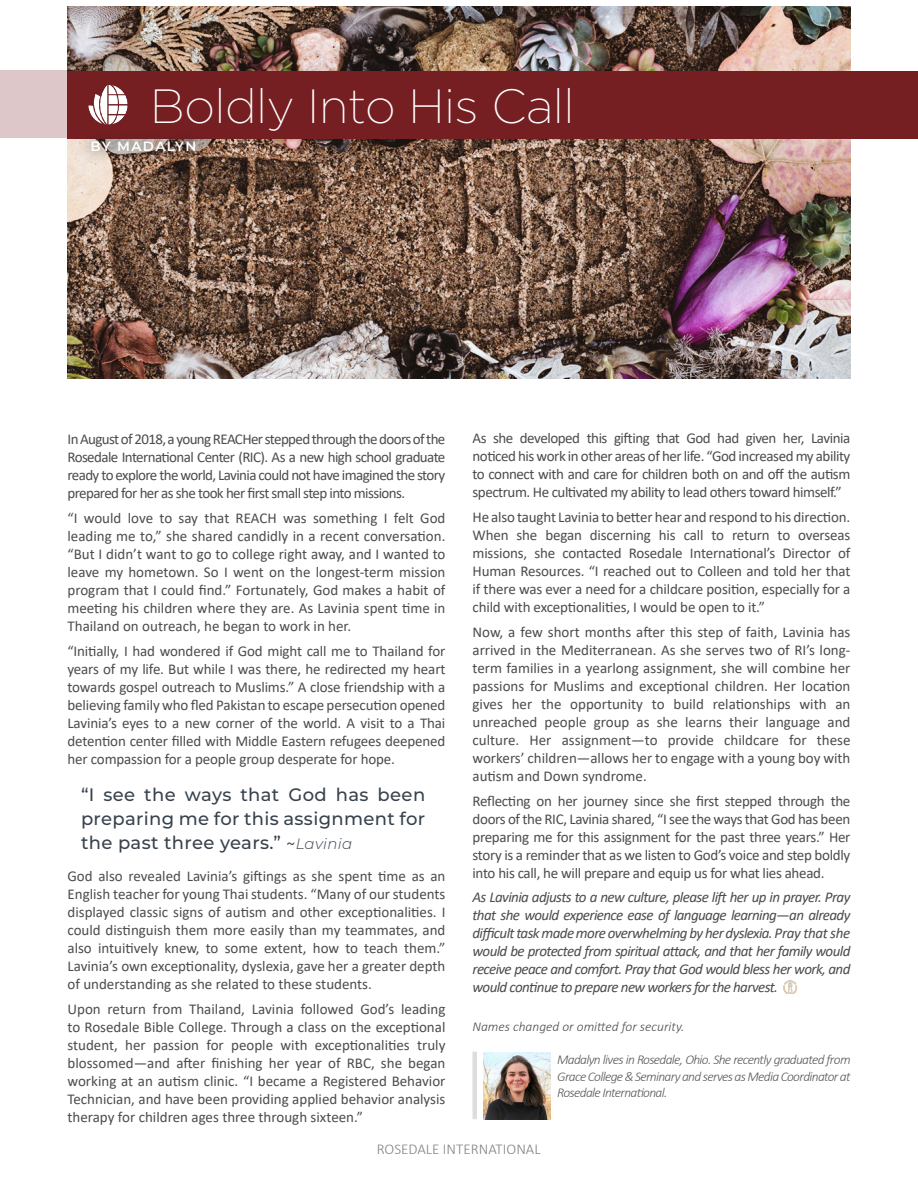
<style>
.page{position:relative;width:918px;height:1188px;background:#fff}
.page>*{position:absolute;margin:0;border:0;box-sizing:border-box;transform-origin:0 0}
.Secondary_Page_Title{font:200 48px "Gotham";letter-spacing:-.01em;color:#fff}
.Pull_Quotes_Inserts{font:500 18px/24px "Montserrat";letter-spacing:.02em;color:#38434e;text-align:justify}
.Body{font:15px/18px "Calibri";letter-spacing:-.01em;color:#4b4c4d;text-align:justify}
.Body-2{font:italic 15px/18px "Calibri";letter-spacing:-.04em;color:#4b4c4d;text-align:justify}
.Body-3{font:300 15px "Calibri";color:#808285}
.Bio{font:italic 300 13.5px/16.5px "Calibri";letter-spacing:-.05em;color:#57585a;text-align:justify}
.Body-4{font:italic 300 13.5px "Calibri";color:#4b4c4d}
.By__Name_Secondary{font:600 13.5px "Montserrat";letter-spacing:.09em;color:#fff}
.s1{font-size:15px}
.s2{font-weight:300;font-style:italic;font-size:15px}
</style>
<div class="page">
<img style="left:68px;top:6px;width:782px;height:373px">
<div style="left:0;top:70px;width:68px;height:68px;background:#ddc7c8"></div>
<div style="left:68px;top:71px;width:850px;height:68px;background:#761f22"></div>
<div style="left:77px;top:127px;width:133px;height:39px;background:#231f20;opacity:.53"></div>
<div style="left:472px;top:1052px;width:5px;height:67px;background:#dedddd"></div>
<img style="left:483px;top:1053px;width:67px;height:66px">
<img style="left:88px;top:85px;width:40px;height:40px">
<img style="left:783px;top:981px;width:14px;height:13px">
<p class="Secondary_Page_Title" style="left:150px;top:80px;width:426px">Boldly Into His Call</p>
<p class="By__Name_Secondary" style="left:91px;top:137px;width:107px">BY MADALYN</p>
<p class="Body" style="left:68px;top:430px;width:379px">In August of 2018, a young REACHer stepped through the doors of the Rosedale International Center (RIC). As a new high school graduate ready to explore the world, Lavinia could not have imagined the story prepared for her as she took her first small step into missions.</p>
<p class="Body" style="left:68px;top:509px;width:379px">“I would love to say that REACH was something I felt God leading me to,” she shared candidly in a recent conversation. “But I didn’t want to go to college right away, and I wanted to leave my hometown. So I went on the longest-term mission program that I could find.” Fortunately, God makes a habit of meeting his children where they are. As Lavinia spent time in Thailand on outreach, he began to work in her.</p>
<p class="Body" style="left:68px;top:642px;width:379px">“Initially, I had wondered if God might call me to Thailand for years of my life. But while I was there, he redirected my heart towards gospel outreach to Muslims.” A close friendship with a believing family who fled Pakistan to escape persecution opened Lavinia’s eyes to a new corner of the world. A visit to a Thai detention center filled with Middle Eastern refugees deepened her compassion for a people group desperate for hope.</p>
<p class="Pull_Quotes_Inserts" style="left:81px;top:782px;width:346px">“I see the ways that God has been preparing me for this assignment for the past three years.” <span class="s1">~</span><span class="s2">Lavinia</span></p>
<p class="Body" style="left:68px;top:867px;width:379px">God also revealed Lavinia’s giftings as she spent time as an English teacher for young Thai students. “Many of our students displayed classic signs of autism and other exceptionalities. I could distinguish them more easily than my teammates, and also intuitively knew, to some extent, how to teach them.” Lavinia’s own exceptionality, dyslexia, gave her a greater depth of understanding as she related to these students.</p>
<p class="Body" style="left:68px;top:999px;width:379px">Upon return from Thailand, Lavinia followed God’s leading to Rosedale Bible College. Through a class on the exceptional student, her passion for people with exceptionalities truly blossomed—and after finishing her year of RBC, she began working at an autism clinic. “I became a Registered Behavior Technician, and have been providing applied behavior analysis therapy for children ages three through sixteen.”</p>
<p class="Body" style="left:472px;top:429px;width:379px">As she developed this gifting that God had given her, Lavinia noticed his work in other areas of her life. “God increased my ability to connect with and care for children both on and off the autism spectrum. He cultivated my ability to lead others toward himself.”</p>
<p class="Body" style="left:472px;top:508px;width:379px">He also taught Lavinia to better hear and respond to his direction.<br>When she began discerning his call to return to overseas missions, she contacted Rosedale International’s Director of Human Resources. “I reached out to Colleen and told her that if there was ever a need for a childcare position, especially for a child with exceptionalities, I would be open to it.”</p>
<p class="Body" style="left:472px;top:622px;width:380px">Now, a few short months after this step of faith, Lavinia has arrived in the Mediterranean. As she serves two of RI’s long&shy;term families in a yearlong assignment, she will combine her passions for Muslims and exceptional children. Her location gives her the opportunity to build relationships with an unreached people group as she learns their language and culture. Her assignment—to provide childcare for these workers’ children—allows her to engage with a young boy with autism and Down syndrome.</p>
<p class="Body" style="left:472px;top:791px;width:379px">Reflecting on her journey since she first stepped through the doors of the RIC, Lavinia shared, “I see the ways that God has been preparing me for this assignment for the past three years.” Her story is a reminder that as we listen to God’s voice and step boldly into his call, he will prepare and equip us for what lies ahead.</p>
<p class="Body-2" style="left:472px;top:888px;width:379px">As Lavinia adjusts to a new culture, please lift her up in prayer. Pray that she would experience ease of language learning—an already difficult task made more overwhelming by her dyslexia. Pray that she would be protected from spiritual attack, and that her family would receive peace and comfort. Pray that God would bless her work, and would continue to prepare new workers for the harvest.</p>
<p class="Body-4" style="left:472px;top:1018px;width:214px">Names changed or omitted for security.</p>
<p class="Bio" style="left:557px;top:1051px;width:295px">Madalyn lives in Rosedale, Ohio. She recently graduated from Grace College &amp; Seminary and serves as Media Coordinator at Rosedale International.</p>
<p class="Body-3" style="left:377px;top:1140px;width:165px">ROSEDALE INTERNATIONAL</p>
</div>
